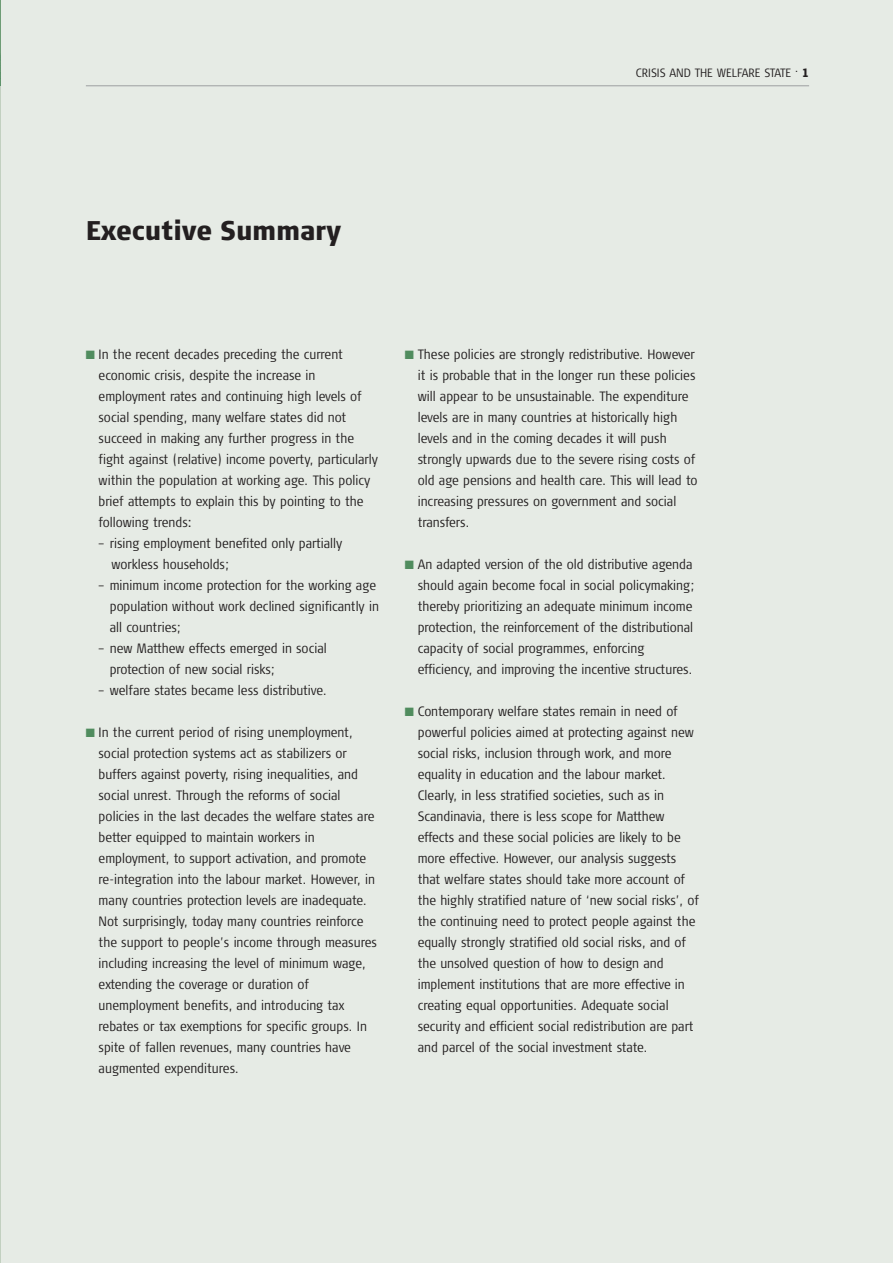
<style>
.page{position:relative;width:893px;height:1263px;background:#fff}
.page>*{position:absolute;margin:0;border:0;box-sizing:border-box;transform-origin:0 0}
.t1{font:900 27px "Signa Cond Column";color:#231f20}
.t2{font:300 13.5px/21px "Signa Cond Column";color:#231f20}
.t3{font:300 12px "Signa Cond Column";color:#231f20}
.s1{font-weight:900}
.s2{color:#508c5e}
</style>
<div class="page">
<hr style="left:0;top:0;width:1px;height:1262px;background:#c2d0c0">
<div style="left:1px;top:0;width:892px;height:1262px;background:#e6ebe5"></div>
<img style="left:0;top:0;width:1px;height:86px">
<hr style="left:86px;top:85px;width:723px;height:1px;background:#9d9fa1">
<p class="t3" style="left:635px;top:68px;width:175px">CRISIS AND THE WELFARE STATE . <span class="s1">1</span></p>
<h1 class="t1" style="left:86px;top:219px;width:257px">Executive Summary</h1>
<p class="t2" style="left:99px;top:344px;width:281px;text-indent:-13px"><span class="s2">■</span> In the recent decades preceding the current economic crisis, despite the increase in employment rates and continuing high levels of social spending, many welfare states did not succeed in making any further progress in the fight against (relative) income poverty, particularly within the population at working age. This policy brief attempts to explain this by pointing to the following trends:</p>
<p class="t2" style="left:111px;top:533px;width:232px;text-indent:-13px">– rising employment benefited only partially workless households;</p>
<p class="t2" style="left:110px;top:575px;width:271px;text-indent:-11px">– minimum income protection for the working age population without work declined significantly in all countries;</p>
<p class="t2" style="left:110px;top:638px;width:219px;text-indent:-11px">– new Matthew effects emerged in social protection of new social risks;</p>
<p class="t2" style="left:99px;top:680px;width:230px">– welfare states became less distributive.</p>
<p class="t2" style="left:99px;top:722px;width:280px;text-indent:-13px"><span class="s2">■</span> In the current period of rising unemployment, social protection systems act as stabilizers or buffers against poverty, rising inequalities, and social unrest. Through the reforms of social policies in the last decades the welfare states are better equipped to maintain workers in employment, to support activation, and promote re-integration into the labour market. However, in many countries protection levels are inadequate.<br>Not surprisingly, today many countries reinforce the support to people’s income through measures including increasing the level of minimum wage, extending the coverage or duration of unemployment benefits, and introducing tax rebates or tax exemptions for specific groups. In spite of fallen revenues, many countries have augmented expenditures.</p>
<p class="t2" style="left:417px;top:344px;width:281px;text-indent:-13px"><span class="s2">■</span> These policies are strongly redistributive. However it is probable that in the longer run these policies will appear to be unsustainable. The expenditure levels are in many countries at historically high levels and in the coming decades it will push strongly upwards due to the severe rising costs of old age pensions and health care. This will lead to increasing pressures on government and social transfers.</p>
<p class="t2" style="left:417px;top:554px;width:278px;text-indent:-13px"><span class="s2">■</span> An adapted version of the old distributive agenda should again become focal in social policymaking; thereby prioritizing an adequate minimum income protection, the reinforcement of the distributional capacity of social programmes, enforcing efficiency, and improving the incentive structures.</p>
<p class="t2" style="left:417px;top:701px;width:283px;text-indent:-13px"><span class="s2">■</span> Contemporary welfare states remain in need of powerful policies aimed at protecting against new social risks, inclusion through work, and more equality in education and the labour market.<br>Clearly, in less stratified societies, such as in Scandinavia, there is less scope for Matthew effects and these social policies are likely to be more effective. However, our analysis suggests that welfare states should take more account of the highly stratified nature of ‘new social risks’, of the continuing need to protect people against the equally strongly stratified old social risks, and of the unsolved question of how to design and implement institutions that are more effective in creating equal opportunities. Adequate social security and efficient social redistribution are part and parcel of the social investment state.</p>
</div>
